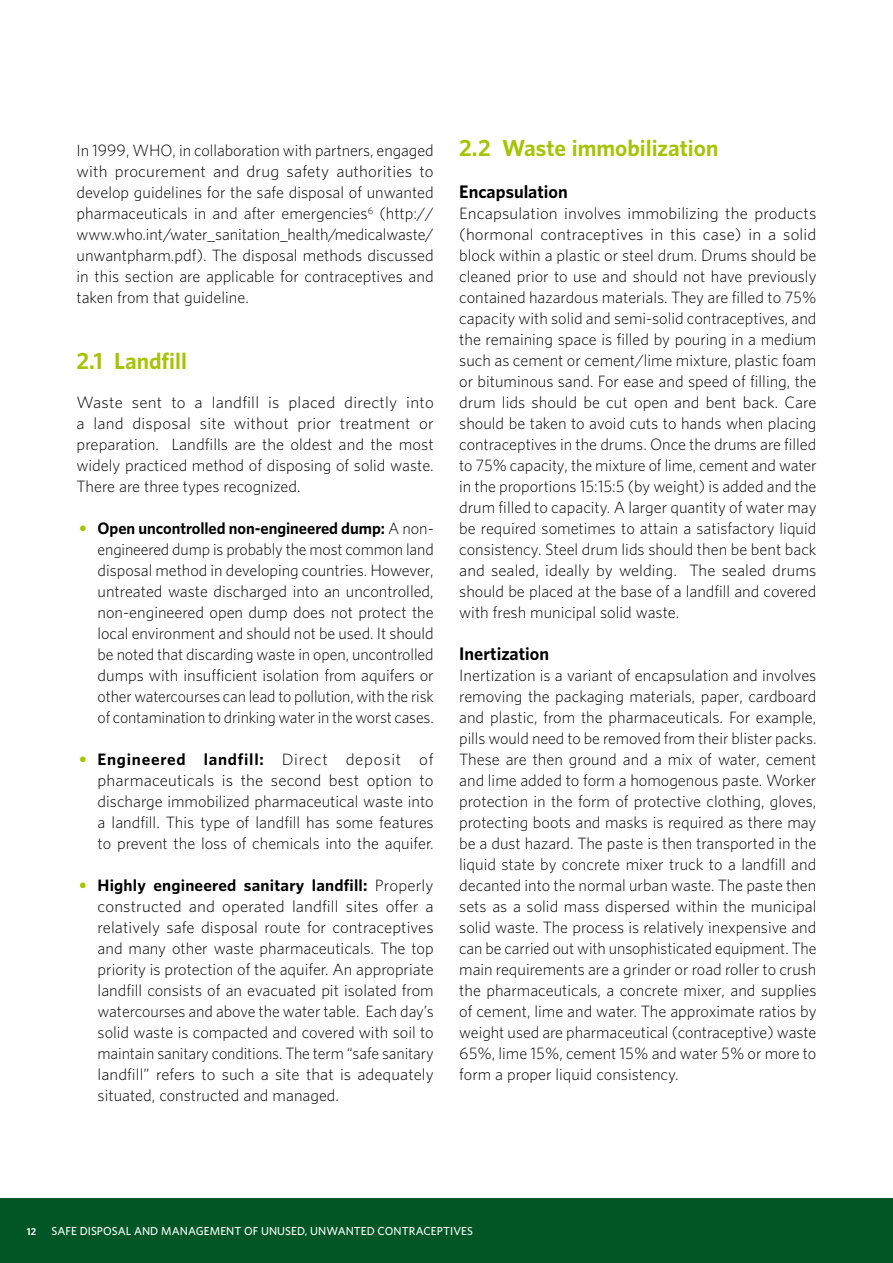
<style>
.page{position:relative;width:893px;height:1263px;background:#fff}
.page>*{position:absolute;margin:0;border:0;box-sizing:border-box;transform-origin:0 0}
.t1{font:700 21px "UNFPA";color:#a8c303}
.t2{font:700 16.5px "UNFPA";color:#000}
.t3{font:300 15px/21px "UNFPA";color:#000;text-align:justify}
.t4{font:600 10.5px "UNFPA";letter-spacing:.005em;color:#fff}
.t5{font:700 9px "UNFPA";color:#fff}
.s1{font-weight:700;color:#a8c303}
.s2{font-weight:700}
</style>
<div class="page">
<div style="left:0;top:1198px;width:893px;height:65px;background:#005625"></div>
<p class="t3" style="left:76px;top:139px;width:359px">In 1999, WHO, in collaboration with partners, engaged with procurement and drug safety authorities to develop guidelines for the safe disposal of unwanted pharmaceuticals in and after emergencies<sup>6</sup> (http:// www.who.int/water_sanitation_health/medicalwaste/ unwantpharm.pdf). The disposal methods discussed in this section are applicable for contraceptives and taken from that guideline.</p>
<h1 class="t1" style="left:77px;top:346px;width:112px">2.1 Landfill</h1>
<p class="t3" style="left:77px;top:391px;width:359px">Waste sent to a landfill is placed directly into a land disposal site without prior treatment or preparation. Landfills are the oldest and the most widely practiced method of disposing of solid waste.<br>There are three types recognized.</p>
<p class="t3" style="left:98px;top:517px;width:338px;text-indent:-18px"><span class="s1">•</span> <span class="s2">Open uncontrolled non-engineered dump:</span> A non&shy;engineered dump is probably the most common land disposal method in developing countries. However, untreated waste discharged into an uncontrolled, non-engineered open dump does not protect the local environment and should not be used. It should be noted that discarding waste in open, uncontrolled dumps with insufficient isolation from aquifers or other watercourses can lead to pollution, with the risk of contamination to drinking water in the worst cases.</p>
<p class="t3" style="left:98px;top:748px;width:338px;text-indent:-19px"><span class="s1">•</span> <span class="s2">Engineered landfill:</span> Direct deposit of pharmaceuticals is the second best option to discharge immobilized pharmaceutical waste into a landfill. This type of landfill has some features to prevent the loss of chemicals into the aquifer.</p>
<p class="t3" style="left:98px;top:874px;width:338px;text-indent:-18px"><span class="s1">•</span> <span class="s2">Highly engineered sanitary landfill:</span> Properly constructed and operated landfill sites offer a relatively safe disposal route for contraceptives and many other waste pharmaceuticals. The top priority is protection of the aquifer. An appropriate landfill consists of an evacuated pit isolated from watercourses and above the water table. Each day’s solid waste is compacted and covered with soil to maintain sanitary conditions. The term “safe sanitary landfill” refers to such a site that is adequately situated, constructed and managed.</p>
<h1 class="t1" style="left:459px;top:133px;width:261px">2.2 Waste immobilization</h1>
<p class="t2" style="left:459px;top:180px;width:110px">Encapsulation</p>
<p class="t3" style="left:459px;top:202px;width:359px">Encapsulation involves immobilizing the products (hormonal contraceptives in this case) in a solid block within a plastic or steel drum. Drums should be cleaned prior to use and should not have previously contained hazardous materials. They are filled to 75% capacity with solid and semi-solid contraceptives, and the remaining space is filled by pouring in a medium such as cement or cement/lime mixture, plastic foam or bituminous sand. For ease and speed of filling, the drum lids should be cut open and bent back. Care should be taken to avoid cuts to hands when placing contraceptives in the drums. Once the drums are filled to 75% capacity, the mixture of lime, cement and water in the proportions 15:15:5 (by weight) is added and the drum filled to capacity. A larger quantity of water may be required sometimes to attain a satisfactory liquid consistency. Steel drum lids should then be bent back and sealed, ideally by welding. The sealed drums should be placed at the base of a landfill and covered with fresh municipal solid waste.</p>
<p class="t2" style="left:459px;top:642px;width:91px">Inertization</p>
<p class="t3" style="left:459px;top:664px;width:359px">Inertization is a variant of encapsulation and involves removing the packaging materials, paper, cardboard and plastic, from the pharmaceuticals. For example, pills would need to be removed from their blister packs.<br>These are then ground and a mix of water, cement and lime added to form a homogenous paste. Worker protection in the form of protective clothing, gloves, protecting boots and masks is required as there may be a dust hazard. The paste is then transported in the liquid state by concrete mixer truck to a landfill and decanted into the normal urban waste. The paste then sets as a solid mass dispersed within the municipal solid waste. The process is relatively inexpensive and can be carried out with unsophisticated equipment. The main requirements are a grinder or road roller to crush the pharmaceuticals, a concrete mixer, and supplies of cement, lime and water. The approximate ratios by weight used are pharmaceutical (contraceptive) waste 65%, lime 15%, cement 15% and water 5% or more to form a proper liquid consistency.</p>
<p class="t5" style="left:27px;top:1225px;width:11px">12</p>
<p class="t4" style="left:52px;top:1224px;width:423px">SAFE DISPOSAL AND MANAGEMENT OF UNUSED, UNWANTED CONTRACEPTIVES</p>
</div>
